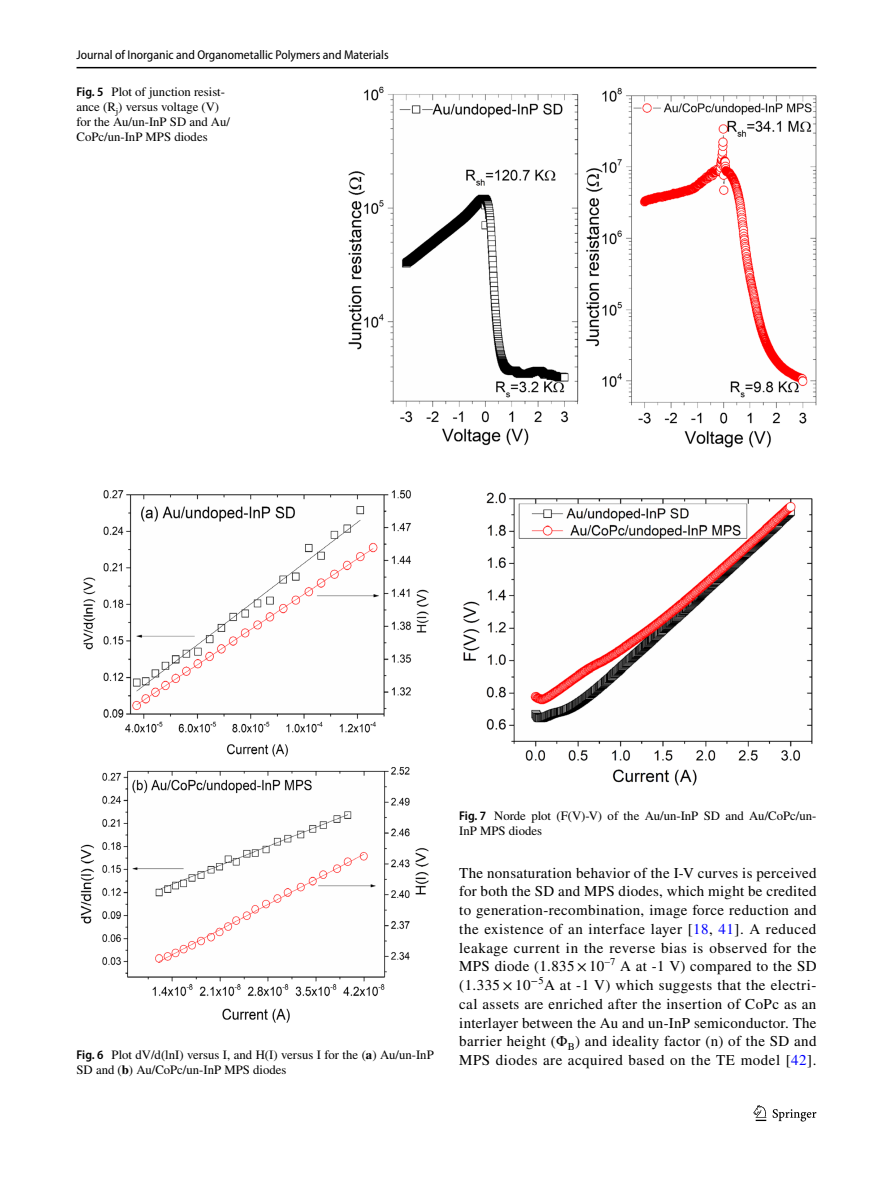
<style>
.page{position:relative;width:893px;height:1187px;background:#fff}
.page>*{position:absolute;margin:0;border:0;box-sizing:border-box;transform-origin:0 0}
.t1{font:15px/18.8px "STIX";letter-spacing:.035em;color:#000;text-align:justify}
.t2{font:12.75px/15px "STIX";color:#000}
.t3{font:semi-condensed 12.75px "Myriad Pro";color:#000}
.s1{font-family:"Myriad Pro";font-weight:600;font-stretch:semi-condensed}
.s2{font-weight:700}
.s3{color:#00f}
</style>
<div class="page">
<hr style="left:77px;top:67px;width:739px;height:1px;background:#000">
<svg style="left:753px;top:1105px;width:13px;height:15px"></svg>
<svg style="left:773px;top:1109px;width:43px;height:12px"></svg>
<img style="left:349px;top:87px;width:467px;height:360px">
<img style="left:81px;top:490px;width:348px;height:533px">
<img style="left:463px;top:492px;width:349px;height:293px">
<p class="t3" style="left:77px;top:48px;width:314px">Journal of Inorganic and Organometallic Polymers and Materials</p>
<p class="t2" style="left:77px;top:85px;width:155px"><span class="s1">Fig. 5</span> Plot of junction resist&shy;ance (R<sub>j</sub>) versus voltage (V) for the Au/un-InP SD and Au/<br>CoPc/un-InP MPS diodes</p>
<p class="t2" style="left:77px;top:1047px;width:359px"><span class="s1">Fig. 6</span> Plot dV/d(lnI) versus I, and H(I) versus I for the (<span class="s2">a</span>) Au/un-InP<br>SD and (<span class="s2">b</span>) Au/CoPc/un-InP MPS diodes</p>
<p class="t2" style="left:459px;top:809px;width:359px"><span class="s1">Fig. 7</span> Norde plot (F(V)-V) of the Au/un-InP SD and Au/CoPc/un-<br>InP MPS diodes</p>
<p class="t1" style="left:459px;top:864px;width:359px">The nonsaturation behavior of the I-V curves is perceived for both the SD and MPS diodes, which might be credited to generation-recombination, image force reduction and the existence of an interface layer [<span class="s3">18</span>, <span class="s3">41</span>]. A reduced leakage current in the reverse bias is observed for the MPS diode (1.835 × -10<sup>–7</sup> A at -1 V) compared to the SD (1.335 × -10<sup>−5</sup>A at -1 V) which suggests that the electri&shy;cal assets are enriched after the insertion of CoPc as an interlayer between the Au and un-InP semiconductor. The barrier height (Φ<sub>B</sub>) and ideality factor (n) of the SD and MPS diodes are acquired based on the TE model [<span class="s3">42</span>].</p>
</div>
